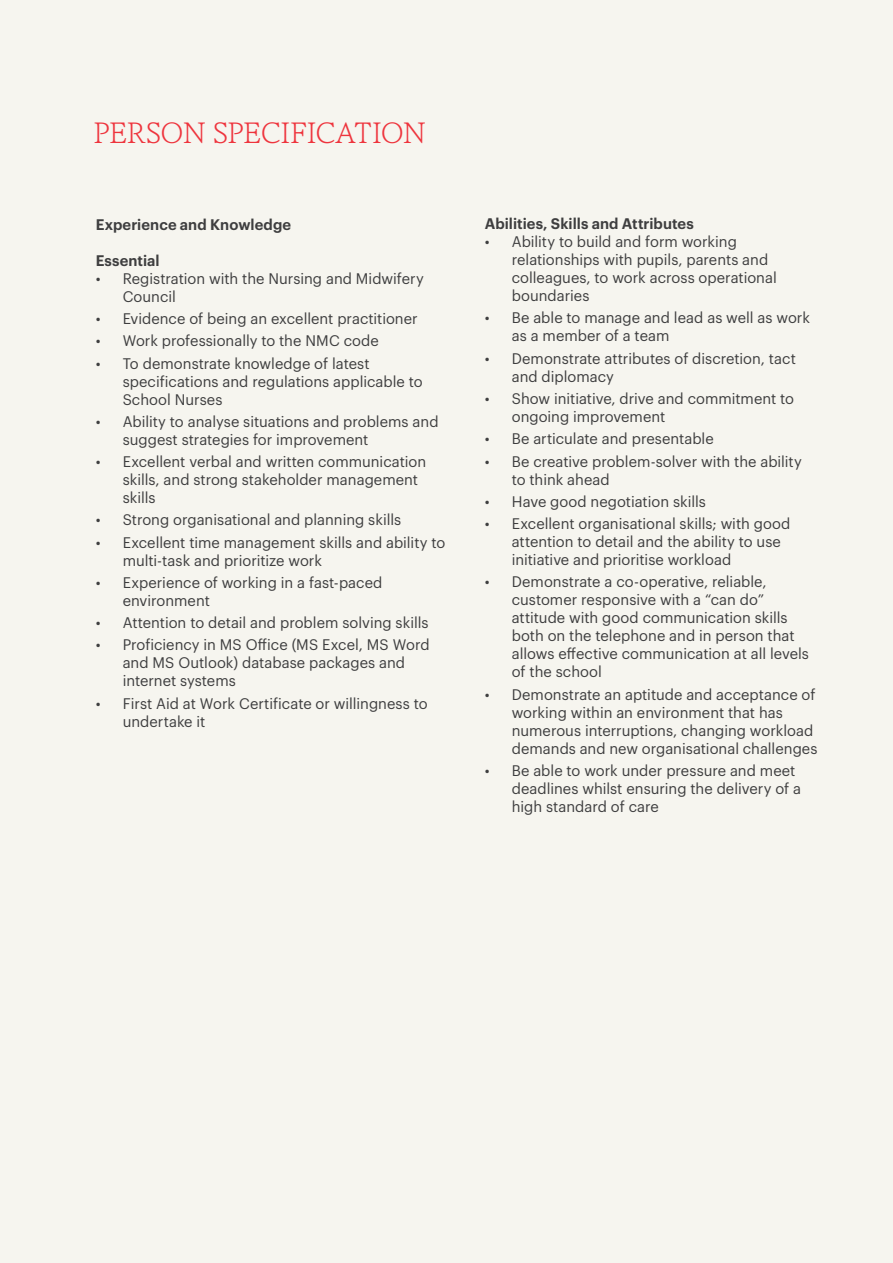
<style>
.page{position:relative;width:893px;height:1263px;background:#f6f5ef}
.page>*{position:absolute;margin:0;border:0;box-sizing:border-box;transform-origin:0 0}
.HEADLINE_TEXT{font:300 33px "Cultura New";letter-spacing:-.02em;color:#ee343d}
.t1{font:15px/18px "Graphik";color:#3e3e3f}
.t2{font:600 15px "Graphik";letter-spacing:.005em;color:#3e3e3f}
</style>
<div class="page">
<p class="HEADLINE_TEXT" style="left:94px;top:116px;width:334px">PERSON SPECIFICATION</p>
<p class="t2" style="left:96px;top:213px;width:197px">Experience and Knowledge</p>
<p class="t2" style="left:96px;top:249px;width:66px">Essential</p>
<p class="t1" style="left:123px;top:268px;width:303px;text-indent:-27px">• Registration with the Nursing and Midwifery<br>Council</p>
<p class="t1" style="left:96px;top:308px;width:324px">• Evidence of being an excellent practitioner</p>
<p class="t1" style="left:96px;top:331px;width:285px">• Work professionally to the NMC code</p>
<p class="t1" style="left:123px;top:353px;width:302px;text-indent:-27px">• To demonstrate knowledge of latest specifications and regulations applicable to<br>School Nurses</p>
<p class="t1" style="left:123px;top:411px;width:317px;text-indent:-27px">• Ability to analyse situations and problems and suggest strategies for improvement</p>
<p class="t1" style="left:123px;top:451px;width:305px;text-indent:-27px">• Excellent verbal and written communication skills, and strong stakeholder management skills</p>
<p class="t1" style="left:96px;top:510px;width:307px">• Strong organisational and planning skills</p>
<p class="t1" style="left:123px;top:532px;width:324px;text-indent:-27px">• Excellent time management skills and ability to multi-task and prioritize work</p>
<p class="t1" style="left:123px;top:572px;width:261px;text-indent:-27px">• Experience of working in a fast-paced environment</p>
<p class="t1" style="left:96px;top:612px;width:334px">• Attention to detail and problem solving skills</p>
<p class="t1" style="left:123px;top:635px;width:308px;text-indent:-27px">• Proficiency in MS Office (MS Excel, MS Word and MS Outlook) database packages and internet systems</p>
<p class="t1" style="left:123px;top:693px;width:306px;text-indent:-27px">• First Aid at Work Certificate or willingness to undertake it</p>
<p class="t2" style="left:485px;top:212px;width:211px">Abilities, Skills and Attributes</p>
<p class="t1" style="left:512px;top:231px;width:267px;text-indent:-27px">• Ability to build and form working relationships with pupils, parents and colleagues, to work across operational boundaries</p>
<p class="t1" style="left:512px;top:308px;width:300px;text-indent:-27px">• Be able to manage and lead as well as work as a member of a team</p>
<p class="t1" style="left:512px;top:348px;width:286px;text-indent:-27px">• Demonstrate attributes of discretion, tact and diplomacy</p>
<p class="t1" style="left:512px;top:388px;width:284px;text-indent:-27px">• Show initiative, drive and commitment to ongoing improvement</p>
<p class="t1" style="left:485px;top:428px;width:230px">• Be articulate and presentable</p>
<p class="t1" style="left:512px;top:451px;width:292px;text-indent:-27px">• Be creative problem-solver with the ability to think ahead</p>
<p class="t1" style="left:485px;top:491px;width:223px">• Have good negotiation skills</p>
<p class="t1" style="left:512px;top:513px;width:280px;text-indent:-27px">• Excellent organisational skills; with good attention to detail and the ability to use initiative and prioritise workload</p>
<p class="t1" style="left:512px;top:571px;width:299px;text-indent:-27px">• Demonstrate a co-operative, reliable, customer responsive with a “can do” attitude with good communication skills both on the telephone and in person that allows effective communication at all levels of the school</p>
<p class="t1" style="left:512px;top:684px;width:307px;text-indent:-27px">• Demonstrate an aptitude and acceptance of working within an environment that has numerous interruptions, changing workload demands and new organisational challenges</p>
<p class="t1" style="left:512px;top:760px;width:291px;text-indent:-27px">• Be able to work under pressure and meet deadlines whilst ensuring the delivery of a high standard of care</p>
</div>
